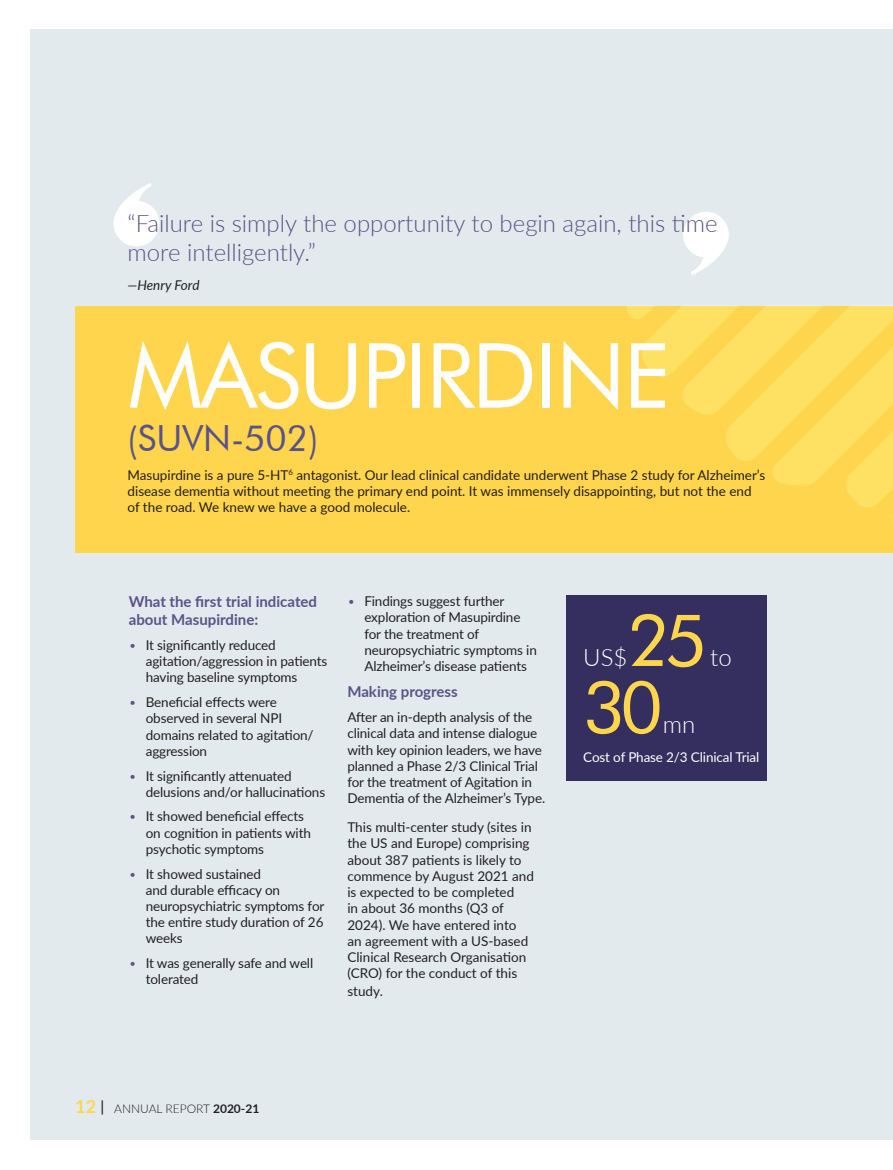
<style>
.page{position:relative;width:893px;height:1170px;background:#fff}
.page>*{position:absolute;margin:0;border:0;box-sizing:border-box;transform-origin:0 0}
.t1{font:90px "Futura BT";letter-spacing:-.025em;color:#fff}
.t2{font:72px "Futura BT";color:#fed54d}
.t3{font:36px "Futura BT";color:#5a5389}
.t4{font:300 24px/28.8px "Lato";color:#5a5389}
.t5{font:300 24px "Lato";color:#fff}
.t6{font:700 15px/18px "Lato";color:#5a5389}
.t7{font:13.5px/16.2px "Lato";letter-spacing:-.01em;color:#231f20}
.t8{font:13.5px "Lato";letter-spacing:-.01em;color:#fff}
.t9{font:italic 13.5px "Lato";color:#231f20}
.t10{font:300 12px "Lato";color:#231f20}
.s1{font-weight:300;color:#5a5389}
.s2{font-weight:700;font-size:18px;color:#fed54d}
.s3{font-weight:500;font-size:15px}
.s4{font-weight:700}
</style>
<div class="page">
<div style="left:30px;top:30px;width:863px;height:1109px;background:#e2eaed"></div>
<div style="left:566px;top:595px;width:201px;height:185px;background:#342f5e"></div>
<svg style="left:113px;top:183px;width:46px;height:63px"></svg>
<svg style="left:683px;top:212px;width:46px;height:63px"></svg>
<div style="left:75px;top:306px;width:818px;height:246px;background:#fed54d"></div>
<svg style="left:627px;top:306px;width:266px;height:217px"></svg>
<p class="t4" style="left:128px;top:208px;width:592px">“Failure is simply the opportunity to begin again, this time more intelligently.”</p>
<p class="t9" style="left:128px;top:275px;width:73px">—Henry Ford</p>
<p class="t1" style="left:128px;top:321px;width:544px">MASUPIRDINE</p>
<p class="t3" style="left:128px;top:416px;width:192px">(SUVN-502)</p>
<p class="t7" style="left:128px;top:466px;width:639px">Masupirdine is a pure 5-HT<sup>6</sup> antagonist. Our lead clinical candidate underwent Phase 2 study for Alzheimer’s disease dementia without meeting the primary end point. It was immensely disappointing, but not the end of the road. We knew we have a good molecule.</p>
<p class="t6" style="left:129px;top:592px;width:190px">What the first trial indicated about Masupirdine:</p>
<p class="t7" style="left:146px;top:636px;width:183px;text-indent:-17px"><span class="s1">•</span> It significantly reduced agitation/aggression in patients having baseline symptoms</p>
<p class="t7" style="left:146px;top:693px;width:169px;text-indent:-17px"><span class="s1">•</span> Beneficial effects were observed in several NPI domains related to agitation/ aggression</p>
<p class="t7" style="left:146px;top:766px;width:181px;text-indent:-17px"><span class="s1">•</span> It significantly attenuated delusions and/or hallucinations</p>
<p class="t7" style="left:146px;top:807px;width:167px;text-indent:-17px"><span class="s1">•</span> It showed beneficial effects on cognition in patients with psychotic symptoms</p>
<p class="t7" style="left:146px;top:864px;width:180px;text-indent:-17px"><span class="s1">•</span> It showed sustained<br>and durable efficacy on neuropsychiatric symptoms for the entire study duration of 26 weeks</p>
<p class="t7" style="left:146px;top:954px;width:169px;text-indent:-17px"><span class="s1">•</span> It was generally safe and well tolerated</p>
<p class="t7" style="left:364px;top:592px;width:174px;text-indent:-17px"><span class="s1">•</span> Findings suggest further exploration of Masupirdine for the treatment of neuropsychiatric symptoms in<br>Alzheimer’s disease patients</p>
<p class="t6" style="left:347px;top:682px;width:112px">Making progress</p>
<p class="t7" style="left:347px;top:708px;width:199px">After an in-depth analysis of the clinical data and intense dialogue with key opinion leaders, we have planned a Phase 2/3 Clinical Trial for the treatment of Agitation in Dementia of the Alzheimer’s Type.</p>
<p class="t7" style="left:347px;top:818px;width:188px">This multi-center study (sites in the US and Europe) comprising about 387 patients is likely to commence by August 2021 and is expected to be completed<br>in about 36 months (Q3 of<br>2024). We have entered into an agreement with a US-based<br>Clinical Research Organisation (CRO) for the conduct of this</p>
<p class="t7" style="left:347px;top:982px;width:37px">study.</p>
<p class="t2" style="left:627px;top:596px;width:81px">25</p>
<p class="t5" style="left:583px;top:640px;width:46px">US$</p>
<p class="t5" style="left:710px;top:640px;width:23px">to</p>
<p class="t2" style="left:583px;top:663px;width:81px">30</p>
<p class="t5" style="left:663px;top:707px;width:34px">mn</p>
<p class="t8" style="left:583px;top:747px;width:178px">Cost of Phase 2/3 Clinical Trial</p>
<p class="t10" style="left:75px;top:1100px;width:186px"><span class="s2">12</span> <span class="s3">|</span> ANNUAL REPORT <span class="s4">2020-21</span></p>
</div>
